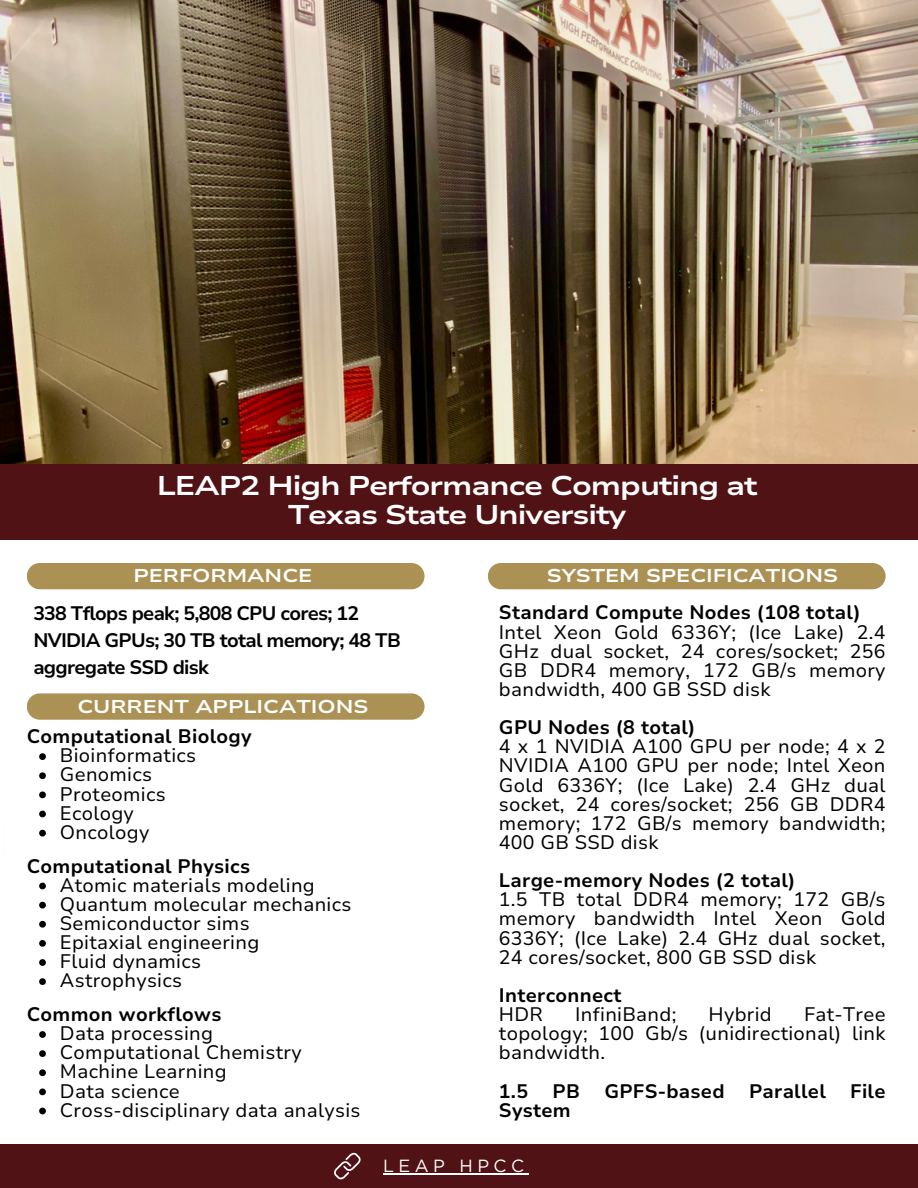
<style>
.page{position:relative;width:918px;height:1188px;background:#fff}
.page>*{position:absolute;margin:0;border:0;box-sizing:border-box;transform-origin:0 0}
.t1{font:700 27px/29.2px "Nunito Sans 10 pt Expanded";letter-spacing:-.04em;color:#fff;text-align:center}
.t2{font:19.5px/19.2px "Nunito Sans 10 pt";letter-spacing:.015em;color:#000;text-align:justify}
.t3{font:700 19.5px "Nunito Sans 10 pt";letter-spacing:.015em;color:#000}
.t4{font:700 19.5px/27px "Nunito Sans 10 pt";letter-spacing:-.04em;color:#000}
.t5{font:700 18.45px "Nunito Sans 10 pt Expanded";color:#fff}
.t6{font:17.55px "Gotham";letter-spacing:.26em;color:#fff}
</style>
<div class="page">
<div style="left:0;top:459px;width:918px;height:81px;background:#501214"></div>
<div style="left:0;top:1144px;width:918px;height:44px;background:#501214"></div>
<img style="left:0;top:0;width:918px;height:464px">
<svg style="left:39px;top:753px;width:7px;height:7px"></svg>
<svg style="left:39px;top:772px;width:7px;height:7px"></svg>
<svg style="left:39px;top:792px;width:7px;height:6px"></svg>
<svg style="left:39px;top:811px;width:7px;height:6px"></svg>
<svg style="left:39px;top:830px;width:7px;height:7px"></svg>
<svg style="left:39px;top:883px;width:7px;height:6px"></svg>
<svg style="left:39px;top:902px;width:7px;height:7px"></svg>
<svg style="left:39px;top:921px;width:7px;height:7px"></svg>
<svg style="left:39px;top:940px;width:7px;height:7px"></svg>
<svg style="left:39px;top:959px;width:7px;height:7px"></svg>
<svg style="left:39px;top:978px;width:7px;height:7px"></svg>
<svg style="left:39px;top:1031px;width:7px;height:7px"></svg>
<svg style="left:39px;top:1050px;width:7px;height:7px"></svg>
<svg style="left:39px;top:1069px;width:7px;height:7px"></svg>
<svg style="left:39px;top:1089px;width:7px;height:6px"></svg>
<svg style="left:39px;top:1108px;width:7px;height:6px"></svg>
<div style="left:1px;top:527px;width:9px;height:333px;background:#fff"></div>
<svg style="left:334px;top:1152px;width:27px;height:28px"></svg>
<hr style="left:383px;top:1174px;width:146px;height:1px;background:#fff">
<div style="left:488px;top:563px;width:398px;height:26px;background:#ac9155"></div>
<div style="left:27px;top:563px;width:398px;height:26px;background:#ac9155"></div>
<svg style="left:27px;top:693px;width:398px;height:27px"></svg>
<p class="t1" style="left:157px;top:471px;width:602px">LEAP2 High Performance Computing at<br>Texas State University</p>
<p class="t5" style="left:133px;top:564px;width:180px">PERFORMANCE</p>
<p class="t5" style="left:547px;top:564px;width:293px">SYSTEM SPECIFICATIONS</p>
<h4 class="t4" style="left:33px;top:600px;width:369px">338 Tflops peak; 5,808 CPU cores; 12<br>NVIDIA GPUs; 30 TB total memory; 48 TB aggregate SSD disk</h4>
<p class="t3" style="left:499px;top:600px;width:363px">Standard Compute Nodes (108 total)</p>
<p class="t2" style="left:499px;top:622px;width:388px">Intel Xeon Gold 6336Y; (Ice Lake) 2.4<br>GHz dual socket, 24 cores/socket; 256<br>GB DDR4 memory, 172 GB/s memory bandwidth, 400 GB SSD disk</p>
<p class="t3" style="left:499px;top:714px;width:198px">GPU Nodes (8 total)</p>
<p class="t2" style="left:499px;top:737px;width:388px">4 x 1 NVIDIA A100 GPU per node; 4 x 2<br>NVIDIA A100 GPU per node; Intel Xeon Gold 6336Y; (Ice Lake) 2.4 GHz dual socket, 24 cores/socket; 256 GB DDR4 memory; 172 GB/s memory bandwidth; 400 GB SSD disk</p>
<p class="t3" style="left:499px;top:867px;width:298px">Large-memory Nodes (2 total)</p>
<p class="t2" style="left:499px;top:890px;width:388px">1.5 TB total DDR4 memory; 172 GB/s memory bandwidth Intel Xeon Gold 6336Y; (Ice Lake) 2.4 GHz dual socket, 24 cores/socket, 800 GB SSD disk</p>
<h4 class="t3" style="left:499px;top:982px;width:124px">Interconnect</h4>
<p class="t2" style="left:499px;top:1005px;width:46px">HDR</p>
<p class="t2" style="left:575px;top:1005px;width:103px">InfiniBand;</p>
<p class="t2" style="left:709px;top:1005px;width:65px">Hybrid</p>
<p class="t5" style="left:77px;top:694px;width:293px">CURRENT APPLICATIONS</p>
<p class="t3" style="left:27px;top:723px;width:226px">Computational Biology</p>
<h1 class="t2" style="left:60px;top:746px;width:138px">Bioinformatics</h1>
<h2 class="t2" style="left:60px;top:765px;width:94px">Genomics</h2>
<h2 class="t2" style="left:60px;top:784px;width:107px">Proteomics</h2>
<h2 class="t2" style="left:60px;top:804px;width:76px">Ecology</h2>
<h4 class="t2" style="left:60px;top:823px;width:91px">Oncology</h4>
<p class="t3" style="left:27px;top:853px;width:225px">Computational Physics</p>
<p class="t2" style="left:60px;top:876px;width:256px">Atomic materials modeling</p>
<p class="t2" style="left:60px;top:895px;width:293px">Quantum molecular mechanics</p>
<p class="t2" style="left:60px;top:914px;width:191px">Semiconductor sims</p>
<p class="t2" style="left:60px;top:933px;width:201px">Epitaxial engineering</p>
<p class="t2" style="left:60px;top:952px;width:143px">Fluid dynamics</p>
<p class="t2" style="left:60px;top:971px;width:124px">Astrophysics</p>
<p class="t3" style="left:27px;top:1001px;width:196px">Common workflows</p>
<h4 class="t2" style="left:60px;top:1024px;width:155px">Data processing</h4>
<h2 class="t2" style="left:60px;top:1043px;width:243px">Computational Chemistry</h2>
<h4 class="t2" style="left:60px;top:1062px;width:168px">Machine Learning</h4>
<p class="t2" style="left:60px;top:1081px;width:121px">Data science</p>
<p class="t2" style="left:60px;top:1101px;width:302px">Cross-disciplinary data analysis</p>
<p class="t2" style="left:499px;top:1005px;width:388px;text-indent:305px">Fat-Tree topology; 100 Gb/s (unidirectional) link bandwidth.</p>
<p class="t3" style="left:499px;top:1078px;width:31px">1.5</p>
<p class="t3" style="left:553px;top:1078px;width:29px">PB</p>
<p class="t3" style="left:604px;top:1078px;width:122px">GPFS-based</p>
<p class="t3" style="left:749px;top:1078px;width:78px">Parallel</p>
<p class="t3" style="left:850px;top:1078px;width:37px">File</p>
<p class="t3" style="left:499px;top:1097px;width:73px">System</p>
<p class="t6" style="left:383px;top:1156px;width:143px">LEAP HPCC</p>
</div>
